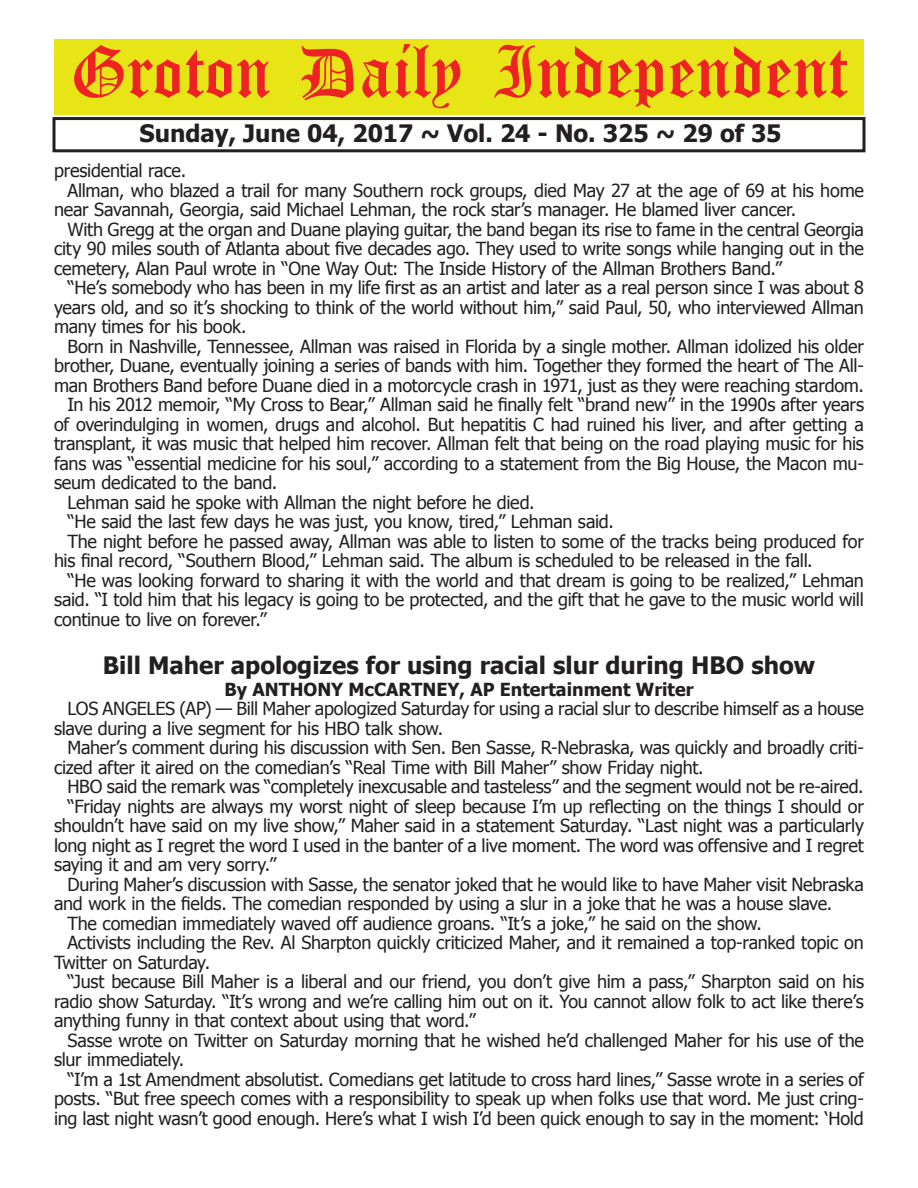
<style>
.page{position:relative;width:918px;height:1188px;background:#fff}
.page>*{position:absolute;margin:0;border:0;box-sizing:border-box;transform-origin:0 0}
.t1{font:54px "Old English Five";color:#ee2123}
.t2{font:700 24px "Tahoma";color:#231f20}
.t3{font:18px/19.5px "Tahoma";letter-spacing:-.015em;color:#231f20}
.t4{font:700 18px "Tahoma";color:#231f20}
</style>
<div class="page">
<div style="left:52px;top:117px;width:814px;height:35px;border:3px solid #231f20"></div>
<div style="left:54px;top:40px;width:810px;height:75px;background:#e7e515"></div>
<h1 class="t1" style="left:70px;top:47px;width:779px">Groton Daily Independent</h1>
<h2 class="t2" style="left:140px;top:116px;width:644px">Sunday, June 04, 2017 ~ Vol. 24 - No. 325 ~ 29 of 35</h2>
<p class="t3" style="left:54px;top:160px;width:134px">presidential race.</p>
<p class="t3" style="left:68px;top:180px;width:798px">Allman, who blazed a trail for many Southern rock groups, died May 27 at the age of 69 at his home</p>
<p class="t3" style="left:54px;top:199px;width:744px">near Savannah, Georgia, said Michael Lehman, the rock star’s manager. He blamed liver cancer.</p>
<p class="t3" style="left:68px;top:219px;width:798px">With Gregg at the organ and Duane playing guitar, the band began its rise to fame in the central Georgia</p>
<p class="t3" style="left:54px;top:238px;width:811px">city 90 miles south of Atlanta about five decades ago. They used to write songs while hanging out in the</p>
<p class="t3" style="left:54px;top:258px;width:729px">cemetery, Alan Paul wrote in “One Way Out: The Inside History of the Allman Brothers Band.”</p>
<p class="t3" style="left:68px;top:277px;width:798px">“He’s somebody who has been in my life first as an artist and later as a real person since I was about 8</p>
<p class="t3" style="left:54px;top:297px;width:811px">years old, and so it’s shocking to think of the world without him,” said Paul, 50, who interviewed Allman</p>
<p class="t3" style="left:54px;top:316px;width:194px">many times for his book.</p>
<p class="t3" style="left:68px;top:336px;width:798px">Born in Nashville, Tennessee, Allman was raised in Florida by a single mother. Allman idolized his older</p>
<p class="t3" style="left:54px;top:355px;width:812px">brother, Duane, eventually joining a series of bands with him. Together they formed the heart of The All-</p>
<p class="t3" style="left:54px;top:375px;width:812px">man Brothers Band before Duane died in a motorcycle crash in 1971, just as they were reaching stardom.</p>
<p class="t3" style="left:68px;top:394px;width:798px">In his 2012 memoir, “My Cross to Bear,” Allman said he finally felt “brand new” in the 1990s after years</p>
<p class="t3" style="left:54px;top:414px;width:811px">of overindulging in women, drugs and alcohol. But hepatitis C had ruined his liver, and after getting a</p>
<p class="t3" style="left:54px;top:433px;width:812px">transplant, it was music that helped him recover. Allman felt that being on the road playing music for his</p>
<p class="t3" style="left:54px;top:453px;width:812px">fans was “essential medicine for his soul,” according to a statement from the Big House, the Macon mu-</p>
<p class="t3" style="left:54px;top:472px;width:225px">seum dedicated to the band.</p>
<p class="t3" style="left:68px;top:492px;width:469px">Lehman said he spoke with Allman the night before he died.</p>
<p class="t3" style="left:68px;top:511px;width:548px">“He said the last few days he was just, you know, tired,” Lehman said.</p>
<p class="t3" style="left:68px;top:531px;width:798px">The night before he passed away, Allman was able to listen to some of the tracks being produced for</p>
<p class="t3" style="left:54px;top:550px;width:760px">his final record, “Southern Blood,” Lehman said. The album is scheduled to be released in the fall.</p>
<p class="t3" style="left:68px;top:570px;width:798px">“He was looking forward to sharing it with the world and that dream is going to be realized,” Lehman</p>
<p class="t3" style="left:54px;top:589px;width:811px">said. “I told him that his legacy is going to be protected, and the gift that he gave to the music world will</p>
<p class="t3" style="left:54px;top:609px;width:214px">continue to live on forever.”</p>
<h2 class="t2" style="left:103px;top:649px;width:714px">Bill Maher apologizes for using racial slur during HBO show</h2>
<p class="t4" style="left:225px;top:677px;width:471px">By ANTHONY McCARTNEY, AP Entertainment Writer</p>
<p class="t3" style="left:54px;top:698px;width:812px;text-indent:14px">LOS ANGELES (AP) — Bill Maher apologized Saturday for using a racial slur to describe himself as a house slave during a live segment for his HBO talk show.</p>
<p class="t3" style="left:54px;top:737px;width:812px;text-indent:14px">Maher’s comment during his discussion with Sen. Ben Sasse, R-Nebraska, was quickly and broadly criti&shy;cized after it aired on the comedian’s “Real Time with Bill Maher” show Friday night.</p>
<p class="t3" style="left:68px;top:776px;width:798px">HBO said the remark was “completely inexcusable and tasteless” and the segment would not be re-aired.</p>
<p class="t3" style="left:68px;top:796px;width:798px">“Friday nights are always my worst night of sleep because I’m up reflecting on the things I should or</p>
<p class="t3" style="left:54px;top:815px;width:811px">shouldn’t have said on my live show,” Maher said in a statement Saturday. “Last night was a particularly</p>
<p class="t3" style="left:54px;top:835px;width:811px">long night as I regret the word I used in the banter of a live moment. The word was offensive and I regret</p>
<p class="t3" style="left:54px;top:854px;width:224px">saying it and am very sorry.”</p>
<p class="t3" style="left:68px;top:874px;width:798px">During Maher’s discussion with Sasse, the senator joked that he would like to have Maher visit Nebraska</p>
<p class="t3" style="left:54px;top:893px;width:780px">and work in the fields. The comedian responded by using a slur in a joke that he was a house slave.</p>
<p class="t3" style="left:68px;top:913px;width:696px">The comedian immediately waved off audience groans. “It’s a joke,” he said on the show.</p>
<p class="t3" style="left:68px;top:932px;width:798px">Activists including the Rev. Al Sharpton quickly criticized Maher, and it remained a top-ranked topic on</p>
<p class="t3" style="left:54px;top:952px;width:158px">Twitter on Saturday.</p>
<p class="t3" style="left:68px;top:971px;width:798px">“Just because Bill Maher is a liberal and our friend, you don’t give him a pass,” Sharpton said on his</p>
<p class="t3" style="left:54px;top:991px;width:811px">radio show Saturday. “It’s wrong and we’re calling him out on it. You cannot allow folk to act like there’s</p>
<p class="t3" style="left:54px;top:1010px;width:423px">anything funny in that context about using that word.”</p>
<p class="t3" style="left:68px;top:1030px;width:798px">Sasse wrote on Twitter on Saturday morning that he wished he’d challenged Maher for his use of the</p>
<p class="t3" style="left:54px;top:1049px;width:132px">slur immediately.</p>
<p class="t3" style="left:68px;top:1069px;width:798px">“I’m a 1st Amendment absolutist. Comedians get latitude to cross hard lines,” Sasse wrote in a series of</p>
<p class="t3" style="left:54px;top:1088px;width:812px">posts. “But free speech comes with a responsibility to speak up when folks use that word. Me just cring-</p>
<p class="t3" style="left:54px;top:1108px;width:811px">ing last night wasn’t good enough. Here’s what I wish I’d been quick enough to say in the moment: ‘Hold</p>
</div>
